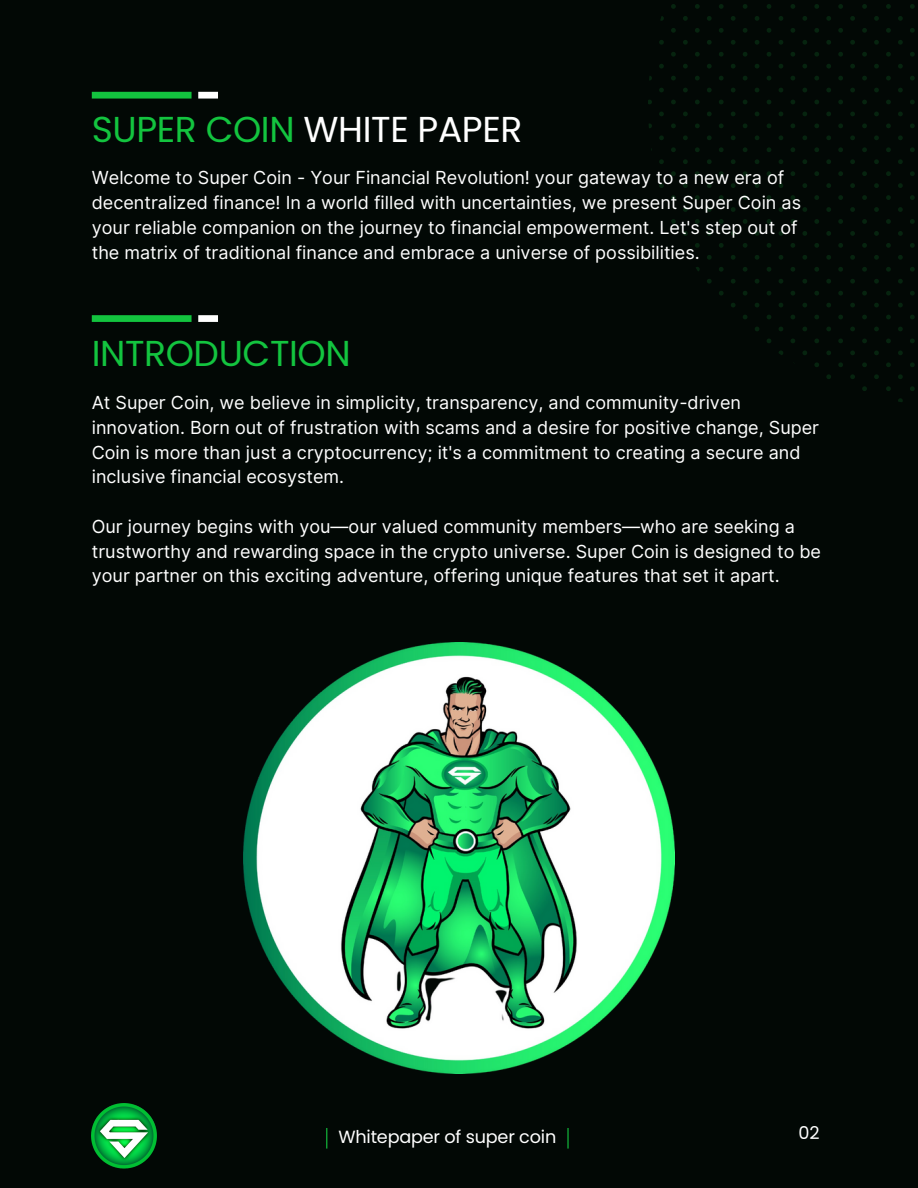
<style>
.page{position:relative;width:918px;height:1188px;background:#020805}
.page>*{position:absolute;margin:0;border:0;box-sizing:border-box;transform-origin:0 0}
.t1{font:36px "Poppins";letter-spacing:-.01em;color:#fff}
.t2{font:36px "Poppins";letter-spacing:-.01em;color:#13c43f}
.t3{font:18px/24.8px "Inter";color:#fff}
.t4{font:17.7px "Poppins";letter-spacing:-.01em;color:#fff}
.s1{color:#13c43f}
</style>
<div class="page">
<svg style="left:648px;top:4px;width:267px;height:398px"></svg>
<div style="left:92px;top:92px;width:100px;height:7px;background:#13c43f"></div>
<svg style="left:326px;top:1128px;width:1px;height:21px"></svg>
<hr style="left:567px;top:1128px;width:2px;height:21px;background:#13c43f">
<div style="left:198px;top:92px;width:20px;height:7px;background:#fff"></div>
<img style="left:92px;top:1103px;width:65px;height:66px">
<div style="left:92px;top:315px;width:100px;height:7px;background:#13c43f"></div>
<div style="left:198px;top:315px;width:20px;height:7px;background:#fff"></div>
<img style="left:243px;top:643px;width:431px;height:431px">
<p class="t1" style="left:92px;top:104px;width:432px"><span class="s1">SUPER COIN</span> WHITE PAPER</p>
<p class="t3" style="left:92px;top:166px;width:711px">Welcome to Super Coin - Your Financial Revolution! your gateway to a new era of decentralized finance! In a world filled with uncertainties, we present Super Coin as your reliable companion on the journey to financial empowerment. Let's step out of the matrix of traditional finance and embrace a universe of possibilities.</p>
<p class="t2" style="left:92px;top:328px;width:260px">INTRODUCTION</p>
<p class="t3" style="left:92px;top:390px;width:729px">At Super Coin, we believe in simplicity, transparency, and community-driven innovation. Born out of frustration with scams and a desire for positive change, Super Coin is more than just a cryptocurrency; it's a commitment to creating a secure and inclusive financial ecosystem.</p>
<p class="t3" style="left:92px;top:514px;width:731px">Our journey begins with you—our valued community members—who are seeking a trustworthy and rewarding space in the crypto universe. Super Coin is designed to be your partner on this exciting adventure, offering unique features that set it apart.</p>
<p class="t4" style="left:338px;top:1125px;width:219px">Whitepaper of super coin</p>
<p class="t4" style="left:798px;top:1120px;width:23px">02</p>
</div>
